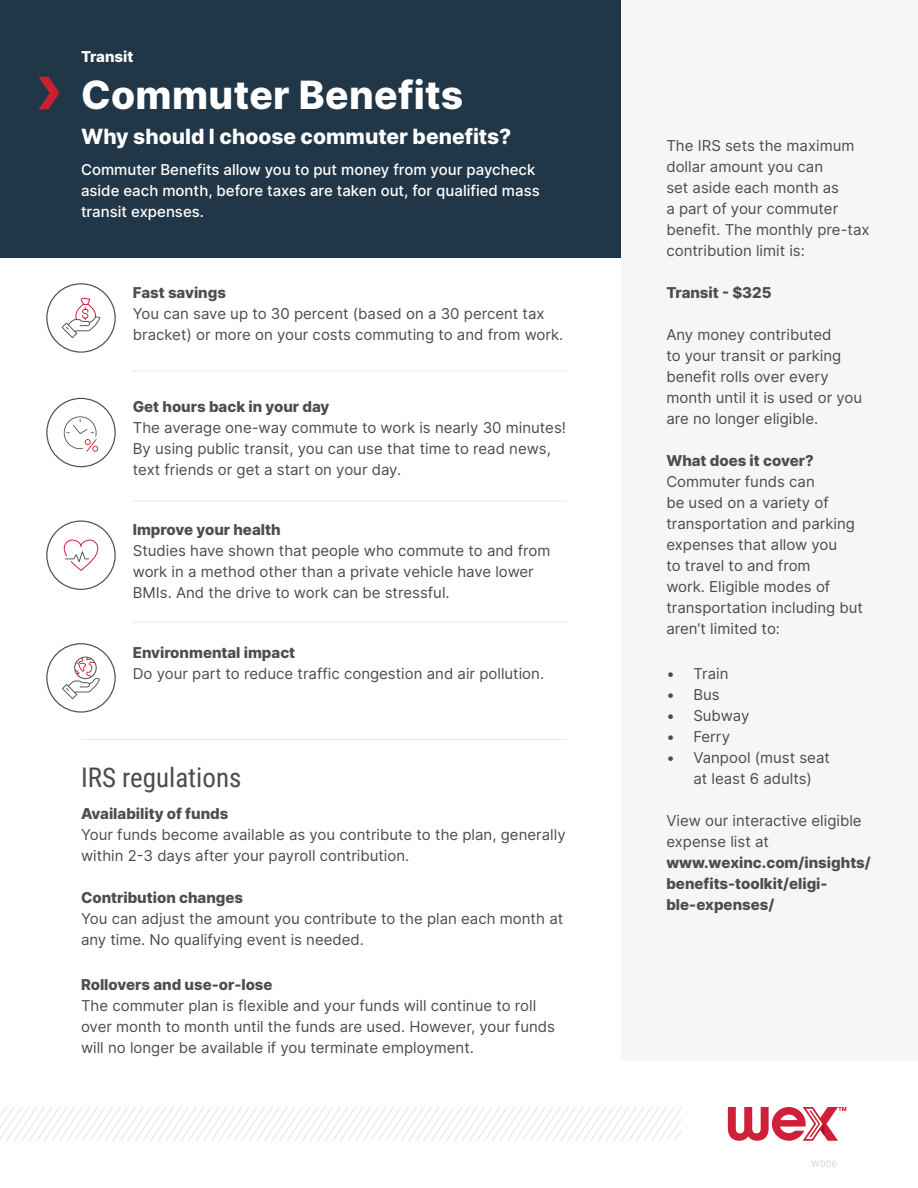
<style>
.page{position:relative;width:918px;height:1188px;background:#fff}
.page>*{position:absolute;margin:0;border:0;box-sizing:border-box;transform-origin:0 0}
.t1{font:800 39px "Inter";letter-spacing:.01em;color:#fff}
.t2{font:27px "Roboto Condensed";color:#504b4c}
.t3{font:800 21px "Inter";color:#fff}
.t4{font:15px/21px "Inter";color:#504b4c}
.t5{font:800 15px "Inter";color:#504b4c}
.t6{font:500 15px/21px "Inter";color:#fff}
.t7{font:800 15px/21px "Inter";color:#4f4b4d}
.t8{font:800 15px "Inter";color:#fff}
.t9{font:9px "Inter";color:#d4d2d2}
</style>
<div class="page">
<div style="left:0;top:0;width:918px;height:257px;background:#213747"></div>
<hr style="left:81px;top:739px;width:486px;height:1px;background:#b6c0b5">
<div style="left:621px;top:0;width:297px;height:1061px;background:#f6f6f6"></div>
<hr style="left:133px;top:621px;width:434px;height:2px;background:#b6c0b5">
<hr style="left:133px;top:370px;width:434px;height:1px;background:#b6c0b5">
<hr style="left:133px;top:500px;width:434px;height:2px;background:#b6c0b5">
<svg style="left:62px;top:297px;width:38px;height:41px"></svg>
<div style="left:46px;top:283px;width:70px;height:70px;border:1px solid #4f4b4d;border-radius:50%"></div>
<svg style="left:64px;top:416px;width:34px;height:36px"></svg>
<div style="left:46px;top:398px;width:70px;height:69px;border:1px solid #4f4b4d;border-radius:50%"></div>
<svg style="left:64px;top:540px;width:34px;height:31px"></svg>
<div style="left:46px;top:520px;width:70px;height:70px;border:1px solid #4f4b4d;border-radius:50%"></div>
<svg style="left:62px;top:657px;width:38px;height:42px"></svg>
<div style="left:46px;top:643px;width:70px;height:70px;border:1px solid #4f4b4d;border-radius:50%"></div>
<svg style="left:728px;top:1107px;width:118px;height:34px"></svg>
<svg style="left:0;top:1107px;width:681px;height:34px"></svg>
<svg style="left:38px;top:77px;width:22px;height:32px"></svg>
<p class="t8" style="left:81px;top:45px;width:54px">Transit</p>
<h1 class="t1" style="left:81px;top:65px;width:384px">Commuter Benefits</h1>
<h3 class="t3" style="left:81px;top:120px;width:432px">Why should I choose commuter benefits?</h3>
<p class="t6" style="left:81px;top:159px;width:460px">Commuter Benefits allow you to put money from your paycheck aside each month, before taxes are taken out, for qualified mass transit expenses.</p>
<p class="t5" style="left:133px;top:281px;width:95px">Fast savings</p>
<p class="t4" style="left:133px;top:302px;width:432px">You can save up to 30 percent (based on a 30 percent tax bracket) or more on your costs commuting to and from work.</p>
<p class="t5" style="left:133px;top:396px;width:198px">Get hours back in your day</p>
<p class="t4" style="left:133px;top:417px;width:435px">The average one-way commute to work is nearly 30 minutes!<br>By using public transit, you can use that time to read news, text friends or get a start on your day.</p>
<p class="t5" style="left:133px;top:518px;width:149px">Improve your health</p>
<p class="t4" style="left:133px;top:540px;width:419px">Studies have shown that people who commute to and from work in a method other than a private vehicle have lower<br>BMIs. And the drive to work can be stressful.</p>
<p class="t5" style="left:133px;top:641px;width:164px">Environmental impact</p>
<p class="t4" style="left:133px;top:662px;width:413px">Do your part to reduce traffic congestion and air pollution.</p>
<h2 class="t2" style="left:81px;top:758px;width:162px">IRS regulations</h2>
<p class="t5" style="left:81px;top:802px;width:149px">Availability of funds</p>
<p class="t4" style="left:81px;top:823px;width:486px">Your funds become available as you contribute to the plan, generally within 2-3 days after your payroll contribution.</p>
<p class="t5" style="left:81px;top:886px;width:164px">Contribution changes</p>
<p class="t4" style="left:81px;top:907px;width:484px">You can adjust the amount you contribute to the plan each month at any time. No qualifying event is needed.</p>
<p class="t5" style="left:81px;top:973px;width:193px">Rollovers and use-or-lose</p>
<p class="t4" style="left:81px;top:994px;width:476px">The commuter plan is flexible and your funds will continue to roll over month to month until the funds are used. However, your funds will no longer be available if you terminate employment.</p>
<p class="t4" style="left:666px;top:135px;width:205px">The IRS sets the maximum dollar amount you can<br>set aside each month as<br>a part of your commuter benefit. The monthly pre-tax contribution limit is:</p>
<p class="t5" style="left:666px;top:281px;width:107px">Transit - $325</p>
<p class="t4" style="left:666px;top:324px;width:197px">Any money contributed<br>to your transit or parking benefit rolls over every month until it is used or you are no longer eligible.</p>
<p class="t5" style="left:666px;top:449px;width:149px">What does it cover?</p>
<p class="t4" style="left:666px;top:471px;width:198px">Commuter funds can<br>be used on a variety of transportation and parking expenses that allow you<br>to travel to and from<br>work. Eligible modes of transportation including but aren’t limited to:</p>
<p class="t4" style="left:666px;top:663px;width:64px">• Train</p>
<p class="t4" style="left:666px;top:684px;width:55px">• Bus</p>
<p class="t4" style="left:666px;top:705px;width:85px">• Subway</p>
<p class="t4" style="left:666px;top:726px;width:65px">• Ferry</p>
<p class="t4" style="left:666px;top:747px;width:165px;text-align:center">• Vanpool (must seat at least 6 adults)</p>
<p class="t4" style="left:666px;top:810px;width:197px">View our interactive eligible expense list at</p>
<p class="t7" style="left:666px;top:852px;width:206px">www.wexinc.com/insights/ benefits-toolkit/eligi&shy;ble-expenses/</p>
<p class="t9" style="left:812px;top:1157px;width:27px">W006</p>
</div>
